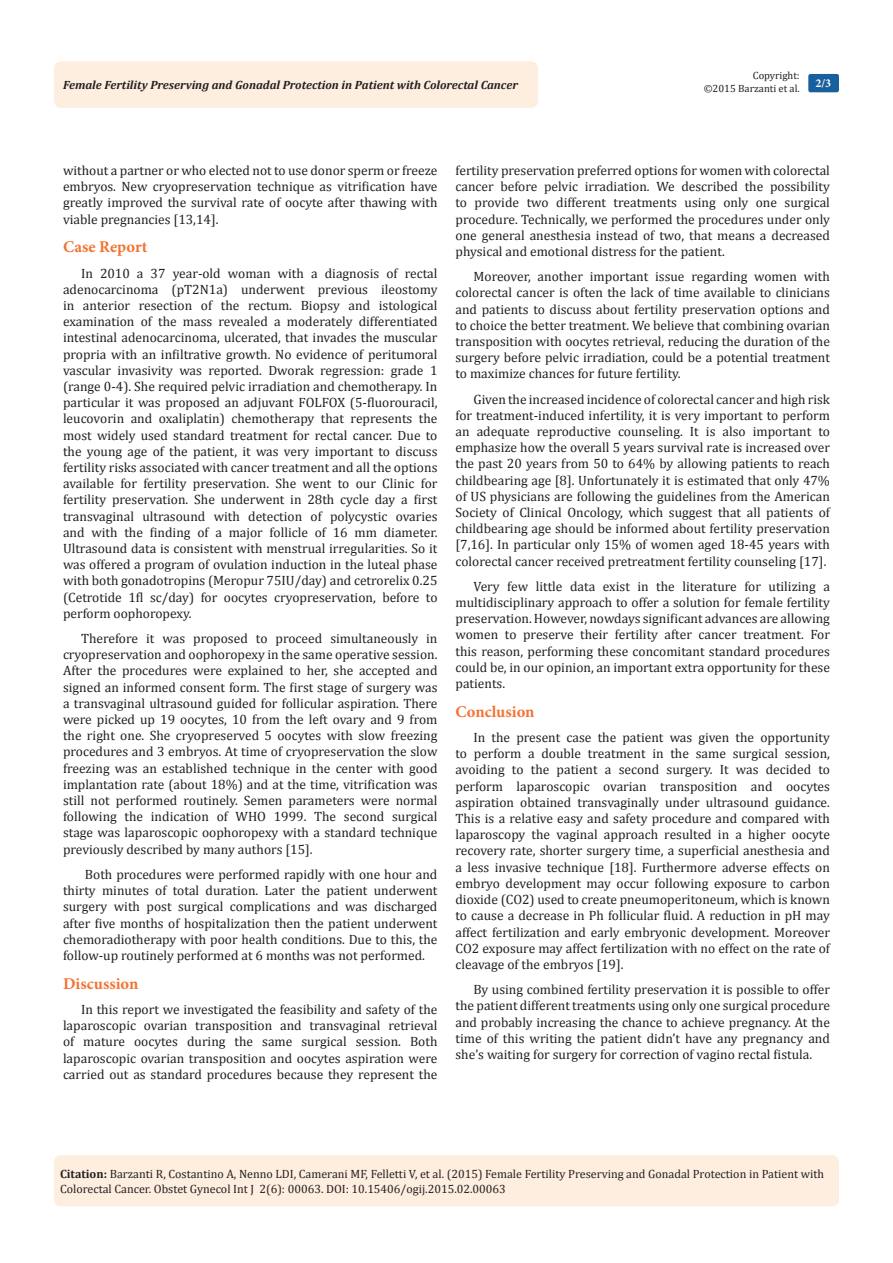
<style>
.page{position:relative;width:893px;height:1263px;background:#fff}
.page>*{position:absolute;margin:0;border:0;box-sizing:border-box;transform-origin:0 0}
.t1{font:700 16.5px "Minion Pro";color:#f37331}
.t2{font:13.5px/16.2px "Cambria";color:#231f20;text-align:justify}
.Citation{font:12px/14.4px "Cambria";color:#231f20}
.t3{font:italic 700 12px "Cambria";color:#231f20}
.t4{font:700 12px "Minion Pro";color:#fff}
.t5{font:10.5px "Cambria";color:#231f20}
.s1{font-weight:700}
</style>
<div class="page">
<div style="left:54px;top:61px;width:484px;height:47px;background:#feeee0;border-radius:8px"></div>
<div style="left:808px;top:74px;width:31px;height:18px;background:#18609d;border-radius:2px"></div>
<div style="left:54px;top:1155px;width:785px;height:51px;background:#feeee0;border-radius:7px"></div>
<p class="t5" style="left:753px;top:69px;width:48px">Copyright:</p>
<p class="t5" style="left:704px;top:82px;width:98px">©2015 Barzanti et al.</p>
<p class="t3" style="left:63px;top:77px;width:456px">Female Fertility Preserving and Gonadal Protection in Patient with Colorectal Cancer</p>
<p class="t4" style="left:815px;top:75px;width:17px">2/3</p>
<p class="t2" style="left:63px;top:162px;width:376px">without a partner or who elected not to use donor sperm or freeze embryos. New cryopreservation technique as vitrification have greatly improved the survival rate of oocyte after thawing with viable pregnancies [13,14].</p>
<p class="t1" style="left:63px;top:235px;width:86px">Case Report</p>
<p class="t2" style="left:63px;top:265px;width:376px;text-indent:18px">In 2010 a 37 year-old woman with a diagnosis of rectal adenocarcinoma (pT2N1a) underwent previous ileostomy in anterior resection of the rectum. Biopsy and istological examination of the mass revealed a moderately differentiated intestinal adenocarcinoma, ulcerated, that invades the muscular propria with an infiltrative growth. No evidence of peritumoral vascular invasivity was reported. Dworak regression: grade 1 (range 0-4). She required pelvic irradiation and chemotherapy. In particular it was proposed an adjuvant FOLFOX (5-fluorouracil, leucovorin and oxaliplatin) chemotherapy that represents the most widely used standard treatment for rectal cancer. Due to the young age of the patient, it was very important to discuss fertility risks associated with cancer treatment and all the options available for fertility preservation. She went to our Clinic for fertility preservation. She underwent in 28th cycle day a first transvaginal ultrasound with detection of polycystic ovaries and with the finding of a major follicle of 16 mm diameter.<br>Ultrasound data is consistent with menstrual irregularities. So it was offered a program of ovulation induction in the luteal phase with both gonadotropins (Meropur 75IU/day) and cetrorelix 0.25 (Cetrotide 1fl sc/day) for oocytes cryopreservation, before to perform oophoropexy.</p>
<p class="t2" style="left:63px;top:630px;width:376px;text-indent:18px">Therefore it was proposed to proceed simultaneously in cryopreservation and oophoropexy in the same operative session.<br>After the procedures were explained to her, she accepted and signed an informed consent form. The first stage of surgery was a transvaginal ultrasound guided for follicular aspiration. There were picked up 19 oocytes, 10 from the left ovary and 9 from the right one. She cryopreserved 5 oocytes with slow freezing procedures and 3 embryos. At time of cryopreservation the slow freezing was an established technique in the center with good implantation rate (about 18%) and at the time, vitrification was still not performed routinely. Semen parameters were normal following the indication of WHO 1999. The second surgical stage was laparoscopic oophoropexy with a standard technique previously described by many authors [15].</p>
<p class="t2" style="left:63px;top:866px;width:376px;text-indent:22px">Both procedures were performed rapidly with one hour and thirty minutes of total duration. Later the patient underwent surgery with post surgical complications and was discharged after five months of hospitalization then the patient underwent chemoradiotherapy with poor health conditions. Due to this, the follow-up routinely performed at 6 months was not performed.</p>
<p class="t1" style="left:63px;top:972px;width:77px">Discussion</p>
<p class="t2" style="left:63px;top:1001px;width:376px;text-indent:18px">In this report we investigated the feasibility and safety of the laparoscopic ovarian transposition and transvaginal retrieval of mature oocytes during the same surgical session. Both laparoscopic ovarian transposition and oocytes aspiration were carried out as standard procedures because they represent the</p>
<p class="t2" style="left:455px;top:162px;width:376px">fertility preservation preferred options for women with colorectal cancer before pelvic irradiation. We described the possibility to provide two different treatments using only one surgical procedure. Technically, we performed the procedures under only one general anesthesia instead of two, that means a decreased physical and emotional distress for the patient.</p>
<p class="t2" style="left:455px;top:268px;width:376px;text-indent:18px">Moreover, another important issue regarding women with colorectal cancer is often the lack of time available to clinicians and patients to discuss about fertility preservation options and to choice the better treatment. We believe that combining ovarian transposition with oocytes retrieval, reducing the duration of the surgery before pelvic irradiation, could be a potential treatment to maximize chances for future fertility.</p>
<p class="t2" style="left:455px;top:391px;width:376px;text-indent:18px">Given the increased incidence of colorectal cancer and high risk for treatment-induced infertility, it is very important to perform an adequate reproductive counseling. It is also important to emphasize how the overall 5 years survival rate is increased over the past 20 years from 50 to 64% by allowing patients to reach childbearing age [8]. Unfortunately it is estimated that only 47% of US physicians are following the guidelines from the American Society of Clinical Oncology, which suggest that all patients of childbearing age should be informed about fertility preservation [7,16]. In particular only 15% of women aged 18-45 years with colorectal cancer received pretreatment fertility counseling [17].</p>
<p class="t2" style="left:455px;top:578px;width:376px;text-indent:18px">Very few little data exist in the literature for utilizing a multidisciplinary approach to offer a solution for female fertility preservation. However, nowdays significant advances are allowing women to preserve their fertility after cancer treatment. For this reason, performing these concomitant standard procedures could be, in our opinion, an important extra opportunity for these patients.</p>
<p class="t1" style="left:455px;top:700px;width:81px">Conclusion</p>
<p class="t2" style="left:455px;top:729px;width:376px;text-indent:18px">In the present case the patient was given the opportunity to perform a double treatment in the same surgical session, avoiding to the patient a second surgery. It was decided to perform laparoscopic ovarian transposition and oocytes aspiration obtained transvaginally under ultrasound guidance.<br>This is a relative easy and safety procedure and compared with laparoscopy the vaginal approach resulted in a higher oocyte recovery rate, shorter surgery time, a superficial anesthesia and a less invasive technique [18]. Furthermore adverse effects on embryo development may occur following exposure to carbon dioxide (CO2) used to create pneumoperitoneum, which is known to cause a decrease in Ph follicular fluid. A reduction in pH may affect fertilization and early embryonic development. Moreover CO2 exposure may affect fertilization with no effect on the rate of cleavage of the embryos [19].</p>
<p class="t2" style="left:455px;top:981px;width:376px;text-indent:18px">By using combined fertility preservation it is possible to offer the patient different treatments using only one surgical procedure and probably increasing the chance to achieve pregnancy. At the time of this writing the patient didn’t have any pregnancy and she’s waiting for surgery for correction of vagino rectal fistula.</p>
<p class="Citation" style="left:60px;top:1167px;width:766px"><span class="s1">Citation:</span> Barzanti R, Costantino A, Nenno LDI, Camerani MF, Felletti V, et al. (2015) Female Fertility Preserving and Gonadal Protection in Patient with<br>Colorectal Cancer. Obstet Gynecol Int J 2(6): 00063. DOI: 10.15406/ogij.2015.02.00063</p>
</div>
